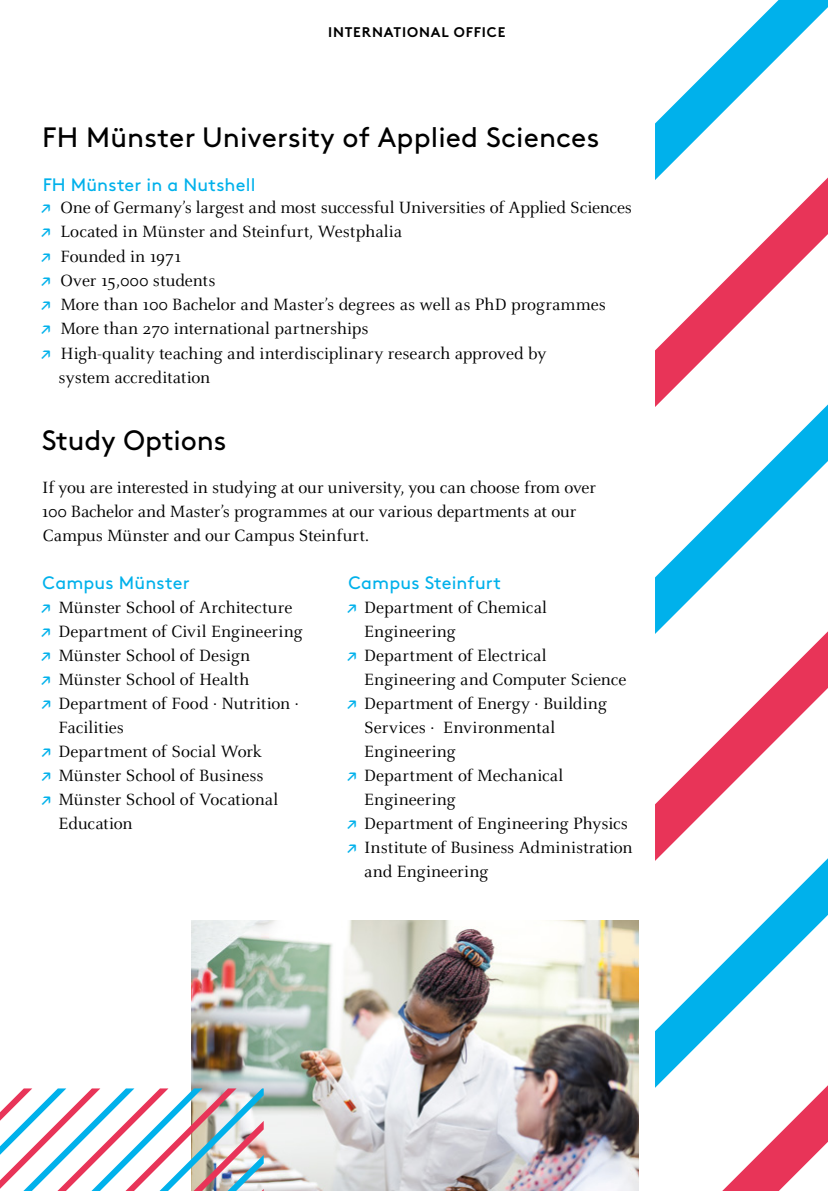
<style>
.page{position:relative;width:828px;height:1191px;background:#fff}
.page>*{position:absolute;margin:0;border:0;box-sizing:border-box;transform-origin:0 0}
.t1{font:28px "Brown Pro";letter-spacing:.005em;color:#000}
.t2{font:18px/24px "Celeste OT";letter-spacing:-.005em;color:#000}
.t3{font:18px "Brown Pro";letter-spacing:.01em;color:#00b1eb}
.t4{font:14px "Brown Pro Bold Alt";letter-spacing:.06em;color:#000}
.s1{font-family:"Brown Pro";color:#00b1eb}
</style>
<div class="page">
<svg style="left:655px;top:0;width:173px;height:176px"></svg>
<svg style="left:655px;top:176px;width:173px;height:227px"></svg>
<svg style="left:655px;top:403px;width:173px;height:227px"></svg>
<svg style="left:655px;top:630px;width:173px;height:227px"></svg>
<svg style="left:655px;top:857px;width:173px;height:227px"></svg>
<svg style="left:655px;top:1084px;width:173px;height:107px"></svg>
<img style="left:191px;top:920px;width:447px;height:271px">
<svg style="left:0;top:1088px;width:264px;height:103px"></svg>
<p class="t4" style="left:328px;top:21px;width:179px">INTERNATIONAL OFFICE</p>
<h1 class="t1" style="left:42px;top:116px;width:558px">FH Münster University of Applied Sciences</h1>
<p class="t3" style="left:43px;top:170px;width:214px">FH Münster in a Nutshell</p>
<p class="t2" style="left:41px;top:195px;width:593px"><span class="s1">↗</span> One of Germany’s largest and most successful Universities of Applied Sciences</p>
<p class="t2" style="left:41px;top:220px;width:363px"><span class="s1">↗</span> Located in Münster and Steinfurt, Westphalia</p>
<p class="t2" style="left:41px;top:244px;width:142px"><span class="s1">↗</span> Founded in 1971</p>
<p class="t2" style="left:41px;top:268px;width:176px"><span class="s1">↗</span> Over 15,000 students</p>
<p class="t2" style="left:41px;top:292px;width:567px"><span class="s1">↗</span> More than 100 Bachelor and Master’s degrees as well as PhD programmes</p>
<p class="t2" style="left:41px;top:317px;width:329px"><span class="s1">↗</span> More than 270 international partnerships</p>
<p class="t2" style="left:41px;top:341px;width:507px"><span class="s1">↗</span> High-quality teaching and interdisciplinary research approved by</p>
<p class="t2" style="left:58px;top:365px;width:153px">system accreditation</p>
<h1 class="t1" style="left:42px;top:419px;width:186px">Study Options</h1>
<p class="t2" style="left:42px;top:475px;width:556px">If you are interested in studying at our university, you can choose from over<br>100 Bachelor and Master’s programmes at our various departments at our<br>Campus Münster and our Campus Steinfurt.</p>
<p class="t3" style="left:43px;top:569px;width:149px">Campus Münster</p>
<p class="t2" style="left:41px;top:595px;width:253px"><span class="s1">↗</span> Münster School of Architecture</p>
<p class="t2" style="left:41px;top:619px;width:263px"><span class="s1">↗</span> Department of Civil Engineering</p>
<p class="t2" style="left:41px;top:643px;width:211px"><span class="s1">↗</span> Münster School of Design</p>
<p class="t2" style="left:41px;top:667px;width:210px"><span class="s1">↗</span> Münster School of Health</p>
<p class="t2" style="left:41px;top:691px;width:259px"><span class="s1">↗</span> Department of Food · Nutrition ·</p>
<p class="t2" style="left:58px;top:715px;width:67px">Facilities</p>
<p class="t2" style="left:41px;top:739px;width:223px"><span class="s1">↗</span> Department of Social Work</p>
<p class="t2" style="left:41px;top:763px;width:224px"><span class="s1">↗</span> Münster School of Business</p>
<p class="t2" style="left:41px;top:787px;width:239px"><span class="s1">↗</span> Münster School of Vocational</p>
<p class="t2" style="left:59px;top:811px;width:76px">Education</p>
<p class="t3" style="left:348px;top:569px;width:154px">Campus Steinfurt</p>
<p class="t2" style="left:346px;top:595px;width:202px"><span class="s1">↗</span> Department of Chemical</p>
<p class="t2" style="left:364px;top:619px;width:93px">Engineering</p>
<p class="t2" style="left:346px;top:643px;width:202px"><span class="s1">↗</span> Department of Electrical</p>
<p class="t2" style="left:364px;top:667px;width:264px">Engineering and Computer Science</p>
<p class="t2" style="left:346px;top:691px;width:262px"><span class="s1">↗</span> Department of Energy · Building</p>
<p class="t2" style="left:364px;top:715px;width:192px">Services · Environmental</p>
<p class="t2" style="left:364px;top:739px;width:93px">Engineering</p>
<p class="t2" style="left:346px;top:763px;width:218px"><span class="s1">↗</span> Department of Mechanical</p>
<p class="t2" style="left:364px;top:787px;width:93px">Engineering</p>
<p class="t2" style="left:346px;top:811px;width:283px"><span class="s1">↗</span> Department of Engineering Physics</p>
<p class="t2" style="left:346px;top:835px;width:288px"><span class="s1">↗</span> Institute of Business Administration</p>
<p class="t2" style="left:364px;top:859px;width:125px">and Engineering</p>
</div>
